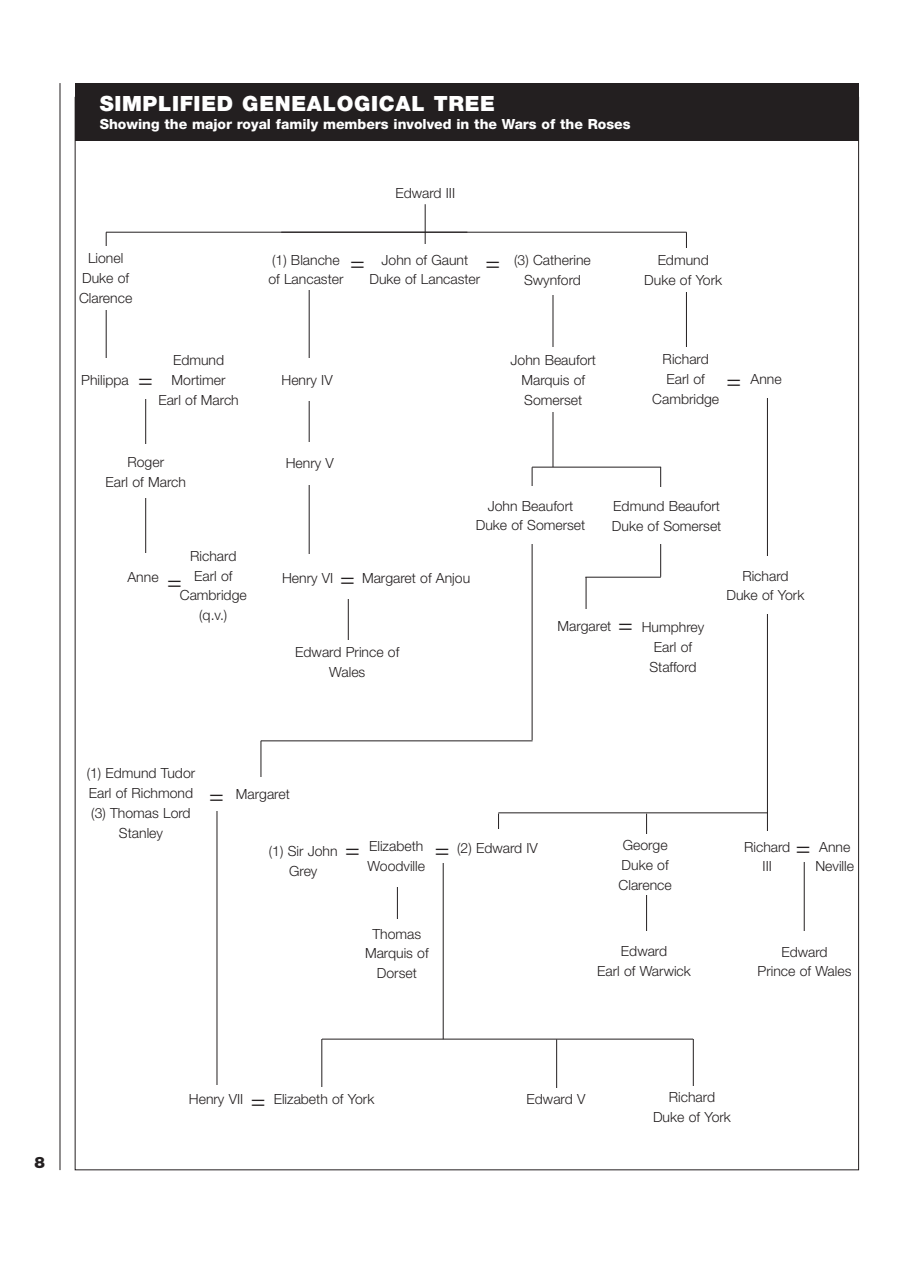
<style>
.page{position:relative;width:913px;height:1266px;background:#fff}
.page>*{position:absolute;margin:0;border:0;box-sizing:border-box;transform-origin:0 0}
.t1{font:300 24.5px "Helvetica Neue";color:#231f20}
.t2{font:900 21px "Helvetica Neue";letter-spacing:.035em;color:#fff}
.t3{font:900 15.75px "Helvetica Neue";color:#231f20}
.t4{font:300 14px/19.8px "Helvetica Neue";color:#231f20;text-align:center}
.t5{font:800 14px "Helvetica Neue";color:#fff}
.s1{font-size:24.5px}
</style>
<div class="page">
<hr style="left:804px;top:858px;width:1px;height:77px;background:#231f20">
<hr style="left:397px;top:883px;width:1px;height:48px;background:#231f20">
<hr style="left:261px;top:740px;width:1px;height:41px;background:#231f20">
<hr style="left:532px;top:467px;width:1px;height:273px;background:#231f20">
<hr style="left:217px;top:802px;width:1px;height:300px;background:#231f20">
<hr style="left:646px;top:884px;width:1px;height:57px;background:#231f20">
<hr style="left:443px;top:858px;width:1px;height:181px;background:#231f20">
<hr style="left:693px;top:1038px;width:1px;height:52px;background:#231f20">
<hr style="left:556px;top:1039px;width:1px;height:51px;background:#231f20">
<hr style="left:321px;top:1038px;width:1px;height:51px;background:#231f20">
<hr style="left:553px;top:283px;width:1px;height:184px;background:#231f20">
<hr style="left:586px;top:577px;width:1px;height:40px;background:#231f20">
<hr style="left:660px;top:467px;width:1px;height:109px;background:#231f20">
<hr style="left:686px;top:232px;width:1px;height:59px;background:#231f20">
<hr style="left:686px;top:287px;width:1px;height:92px;background:#231f20">
<hr style="left:767px;top:391px;width:1px;height:446px;background:#231f20">
<hr style="left:106px;top:232px;width:1px;height:126px;background:#231f20">
<hr style="left:145px;top:396px;width:1px;height:160px;background:#231f20">
<hr style="left:348px;top:583px;width:1px;height:61px;background:#231f20">
<hr style="left:309px;top:285px;width:1px;height:275px;background:#231f20">
<hr style="left:425px;top:204px;width:1px;height:70px;background:#231f20">
<hr style="left:60px;top:83px;width:1px;height:1086px;background:#231f20">
<div style="left:348px;top:244px;width:154px;height:50px;background:#fff"></div>
<div style="left:79px;top:246px;width:54px;height:63px;background:#fff"></div>
<div style="left:96px;top:444px;width:99px;height:54px;background:#fff"></div>
<div style="left:251px;top:249px;width:110px;height:40px;background:#fff"></div>
<div style="left:618px;top:248px;width:130px;height:43px;background:#fff"></div>
<div style="left:634px;top:347px;width:103px;height:63px;background:#fff"></div>
<div style="left:740px;top:360px;width:52px;height:37px;background:#fff"></div>
<div style="left:266px;top:358px;width:82px;height:42px;background:#fff"></div>
<div style="left:274px;top:442px;width:72px;height:42px;background:#fff"></div>
<div style="left:275px;top:554px;width:65px;height:46px;background:#fff"></div>
<div style="left:283px;top:640px;width:129px;height:42px;background:#fff"></div>
<div style="left:494px;top:347px;width:118px;height:65px;background:#fff"></div>
<div style="left:471px;top:486px;width:119px;height:58px;background:#fff"></div>
<div style="left:607px;top:487px;width:119px;height:57px;background:#fff"></div>
<div style="left:230px;top:777px;width:65px;height:33px;background:#fff"></div>
<div style="left:176px;top:1085px;width:80px;height:27px;background:#fff"></div>
<div style="left:271px;top:1087px;width:106px;height:22px;background:#fff"></div>
<div style="left:503px;top:1088px;width:106px;height:21px;background:#fff"></div>
<div style="left:638px;top:1086px;width:107px;height:41px;background:#fff"></div>
<div style="left:357px;top:825px;width:79px;height:61px;background:#fff"></div>
<div style="left:356px;top:918px;width:81px;height:69px;background:#fff"></div>
<div style="left:206px;top:778px;width:21px;height:32px;background:#fff"></div>
<div style="left:742px;top:831px;width:50px;height:49px;background:#fff"></div>
<div style="left:793px;top:831px;width:20px;height:31px;background:#fff"></div>
<div style="left:337px;top:558px;width:21px;height:40px;background:#fff"></div>
<hr style="left:281px;top:232px;width:405px;height:1px;background:#231f20">
<hr style="left:106px;top:232px;width:361px;height:1px;background:#231f20">
<hr style="left:532px;top:467px;width:129px;height:1px;background:#231f20">
<hr style="left:585px;top:577px;width:76px;height:1px;background:#231f20">
<hr style="left:261px;top:740px;width:271px;height:1px;background:#231f20">
<hr style="left:498px;top:812px;width:270px;height:1px;background:#231f20">
<svg style="left:646px;top:813px;width:1px;height:21px"></svg>
<svg style="left:498px;top:813px;width:1px;height:15px"></svg>
<hr style="left:322px;top:1038px;width:371px;height:1px;background:#231f20">
<div style="left:75px;top:83px;width:784px;height:58px;background:#231f20"></div>
<div style="left:135px;top:359px;width:21px;height:40px;background:#fff"></div>
<div style="left:544px;top:609px;width:81px;height:33px;background:#fff"></div>
<div style="left:109px;top:553px;width:68px;height:48px;background:#fff"></div>
<div style="left:432px;top:834px;width:20px;height:28px;background:#fff"></div>
<p class="t2" style="left:100px;top:96px;width:397px">SIMPLIFIED GENEALOGICAL TREE</p>
<p class="t5" style="left:100px;top:119px;width:532px">Showing the major royal family members involved in the Wars of the Roses</p>
<p class="t4" style="left:395px;top:184px;width:61px">Edward III</p>
<p class="t4" style="left:79px;top:249px;width:55px">Lionel<br>Duke of<br>Clarence</p>
<p class="t4" style="left:268px;top:251px;width:77px;text-align:left">(1) Blanche of Lancaster</p>
<p class="t4" style="left:644px;top:251px;width:79px">Edmund<br>Duke of York</p>
<p class="t4" style="left:369px;top:251px;width:112px">John of Gaunt<br>Duke of Lancaster</p>
<p class="t4" style="left:514px;top:251px;width:78px">(3) Catherine<br>Swynford</p>
<p class="t1" style="left:350px;top:253px;width:16px">=</p>
<p class="t1" style="left:485px;top:254px;width:16px">=</p>
<p class="t4" style="left:158px;top:351px;width:82px">Edmund<br>Mortimer<br>Earl of March</p>
<p class="t4" style="left:81px;top:371px;width:49px">Philippa</p>
<p class="t4" style="left:281px;top:371px;width:53px">Henry IV</p>
<p class="t1" style="left:138px;top:370px;width:16px">=</p>
<p class="t4" style="left:106px;top:453px;width:82px">Roger<br>Earl of March</p>
<p class="t4" style="left:286px;top:455px;width:50px">Henry V</p>
<p class="t4" style="left:510px;top:351px;width:87px">John Beaufort<br>Marquis of<br>Somerset</p>
<p class="t4" style="left:652px;top:351px;width:68px">Richard<br>Earl of<br>Cambridge</p>
<p class="t1" style="left:726px;top:371px;width:16px">=</p>
<p class="t4" style="left:750px;top:370px;width:33px">Anne</p>
<p class="t4" style="left:476px;top:497px;width:111px">John Beaufort<br>Duke of Somerset</p>
<p class="t4" style="left:612px;top:497px;width:111px;text-align:left">Edmund Beaufort<br>Duke of Somerset</p>
<p class="t4" style="left:180px;top:547px;width:68px">Richard<br>Earl of<br>Cambridge (q.v.)</p>
<p class="t4" style="left:127px;top:569px;width:56px">Anne <span class="s1">=</span></p>
<p class="t4" style="left:282px;top:569px;width:53px">Henry VI</p>
<p class="t1" style="left:340px;top:569px;width:16px">=</p>
<p class="t4" style="left:362px;top:569px;width:110px">Margaret of Anjou</p>
<p class="t4" style="left:295px;top:643px;width:106px">Edward Prince of<br>Wales</p>
<p class="t4" style="left:557px;top:617px;width:77px">Margaret <span class="s1">=</span></p>
<p class="t4" style="left:642px;top:618px;width:64px">Humphrey<br>Earl of<br>Stafford</p>
<p class="t4" style="left:726px;top:567px;width:79px">Richard<br>Duke of York</p>
<p class="t4" style="left:87px;top:764px;width:110px">(1) Edmund Tudor<br>Earl of Richmond (3) Thomas Lord<br>Stanley</p>
<p class="t1" style="left:209px;top:786px;width:16px">=</p>
<p class="t4" style="left:236px;top:785px;width:55px">Margaret</p>
<p class="t4" style="left:269px;top:842px;width:70px">(1) Sir John<br>Grey</p>
<p class="t4" style="left:367px;top:837px;width:59px;text-align:left">Elizabeth<br>Woodville</p>
<p class="t1" style="left:345px;top:840px;width:16px">=</p>
<p class="t4" style="left:435px;top:839px;width:104px"><span class="s1">=</span> (2) Edward IV</p>
<p class="t4" style="left:365px;top:925px;width:65px">Thomas<br>Marquis of<br>Dorset</p>
<p class="t4" style="left:618px;top:836px;width:55px;text-align:left">George<br>Duke of<br>Clarence</p>
<p class="t4" style="left:744px;top:837px;width:48px">Richard<br>III</p>
<p class="t4" style="left:815px;top:837px;width:40px;text-align:left">Anne<br>Neville</p>
<p class="t1" style="left:796px;top:838px;width:16px">=</p>
<p class="t4" style="left:597px;top:942px;width:95px">Edward<br>Earl of Warwick</p>
<p class="t4" style="left:757px;top:942px;width:95px">Edward<br>Prince of Wales</p>
<p class="t3" style="left:35px;top:1156px;width:12px">8</p>
<p class="t4" style="left:189px;top:1090px;width:56px">Henry VII</p>
<p class="t4" style="left:274px;top:1090px;width:102px">Elizabeth of York</p>
<p class="t4" style="left:527px;top:1090px;width:60px">Edward V</p>
<p class="t4" style="left:653px;top:1088px;width:79px">Richard<br>Duke of York</p>
<p class="t1" style="left:251px;top:1091px;width:16px">=</p>
</div>
